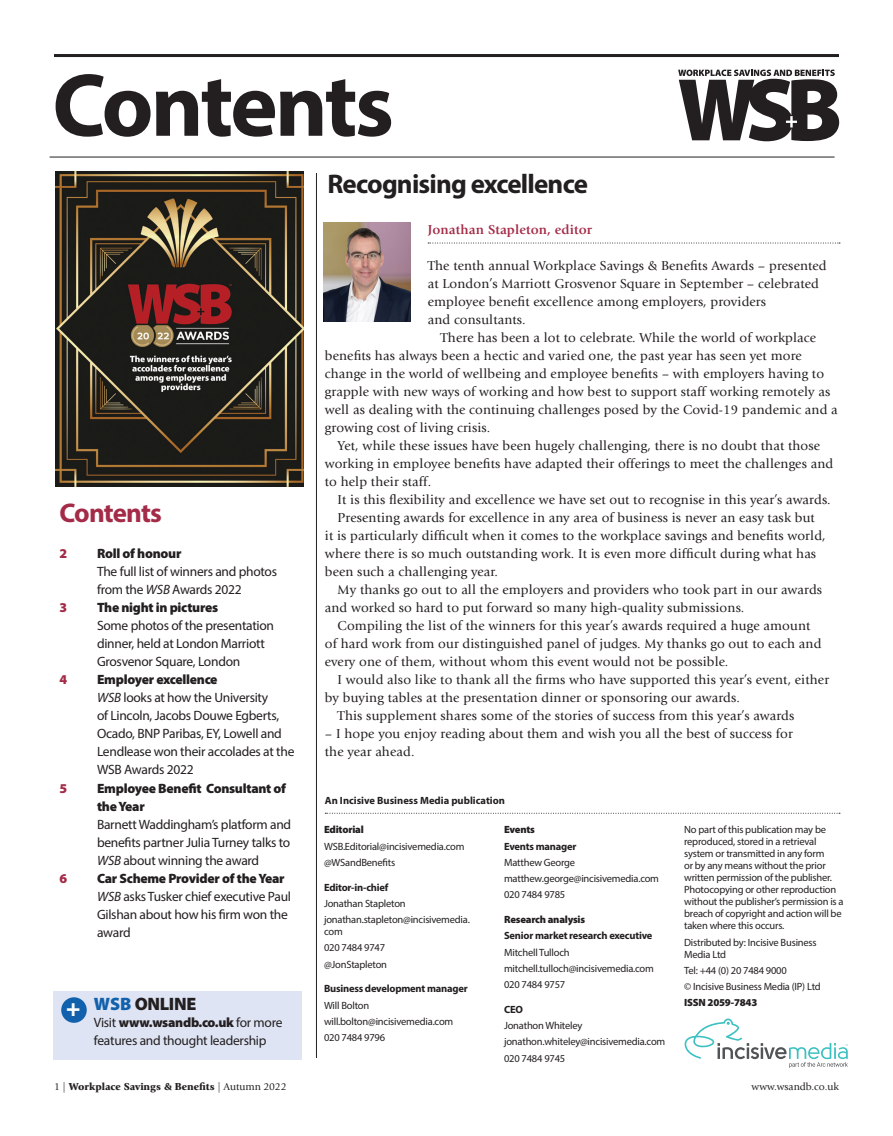
<style>
.page{position:relative;width:893px;height:1136px;background:#fff}
.page>*{position:absolute;margin:0;border:0;box-sizing:border-box;transform-origin:0 0}
.t1{font:700 90px "Myriad Pro";letter-spacing:-.035em;color:#231f20}
.t2{font:700 27px "Myriad Pro";letter-spacing:-.03em;color:#231f20}
.Advertorial_-_body_i{font:700 27px "Myriad Pro";letter-spacing:-.035em;color:#a42b48}
.t3{font:900 24px "Myriad Pro";color:#fff}
.t4{font:900 18px "Myriad Pro";letter-spacing:-.02em;color:#231f20}
.Advertorial_-_body_i-2{font:13.5px/18px "Giovanni Std";letter-spacing:.01em;color:#231f20}
.Advertorial_-_body_i-3{font:13.5px/18px "Myriad Pro";letter-spacing:-.02em;color:#231f20}
.Advertorial_-_body_b{font:13.5px/18px "Giovanni Std";letter-spacing:.01em;color:#231f20}
.Advertorial_-_body_i-4{font:900 13.5px/18px "Myriad Pro";letter-spacing:-.02em;color:#231f20}
.Advertorial_-_body{font:700 13.5px "Giovanni Std";letter-spacing:.01em;color:#a42b48}
.Advertorial_-_body_i-5{font:900 13.5px "Myriad Pro";color:#a42b48}
.Advertorial_-_body_i-6{font:10.5px/12px "Myriad Pro";letter-spacing:-.02em;color:#231f20}
.Advertorial_-_body_i-7{font:700 10.5px "Myriad Pro";letter-spacing:-.02em;color:#231f20}
.Advertorial_-_body_i-8{font:900 10.5px "Myriad Pro";letter-spacing:-.02em;color:#231f20}
.Subhead_myriad_black{font:900 10.5px "Giovanni Std";color:#231f20}
.Advertorial_-_body-2{font:700 10.5px "Myriad Pro";color:#231f20}
.t5{font:10.5px "Giovanni Std";color:#231f20}
.s1{font-style:italic}
.s2{color:#1161ac}
.s3{font-weight:900}
.s4{font-weight:400}
</style>
<div class="page">
<svg style="left:428px;top:243px;width:412px;height:1px"></svg>
<svg style="left:325px;top:812px;width:515px;height:1px"></svg>
<hr style="left:50px;top:157px;width:785px;height:1px;background:#231f20">
<hr style="left:316px;top:173px;width:1px;height:884px;background:#231f20">
<hr style="left:54px;top:54px;width:785px;height:3px;background:#231f20">
<svg style="left:678px;top:70px;width:161px;height:71px"></svg>
<img style="left:55px;top:171px;width:248px;height:315px">
<img style="left:323px;top:222px;width:88px;height:99px">
<svg style="left:685px;top:1018px;width:163px;height:49px"></svg>
<div style="left:53px;top:990px;width:249px;height:69px;background:#dee4f3"></div>
<div style="left:61px;top:997px;width:26px;height:25px;background:#1161ac;border-radius:50%"></div>
<p class="t1" style="left:52px;top:47px;width:343px">Contents</p>
<p class="Advertorial_-_body_i" style="left:60px;top:495px;width:104px">Contents</p>
<p class="Advertorial_-_body_i-5" style="left:60px;top:544px;width:9px">2</p>
<p class="Advertorial_-_body_i-4" style="left:97px;top:544px;width:86px">Roll of honour</p>
<p class="Advertorial_-_body_i-3" style="left:97px;top:562px;width:182px">The full list of winners and photos from the <span class="s1">WSB</span> Awards 2022</p>
<p class="Advertorial_-_body_i-5" style="left:60px;top:598px;width:9px">3</p>
<p class="Advertorial_-_body_i-4" style="left:97px;top:598px;width:123px">The night in pictures</p>
<p class="Advertorial_-_body_i-3" style="left:97px;top:616px;width:179px">Some photos of the presentation dinner, held at London Marriott<br>Grosvenor Square, London</p>
<p class="Advertorial_-_body_i-5" style="left:60px;top:670px;width:9px">4</p>
<p class="Advertorial_-_body_i-4" style="left:97px;top:670px;width:122px">Employer excellence</p>
<p class="Advertorial_-_body_i-3" style="left:97px;top:688px;width:199px"><span class="s1">WSB</span> looks at how the University<br>of Lincoln, Jacobs Douwe Egberts,<br>Ocado, BNP Paribas, EY, Lowell and<br>Lendlease won their accolades at the<br>WSB Awards 2022</p>
<p class="Advertorial_-_body_i-5" style="left:60px;top:778px;width:9px">5</p>
<p class="Advertorial_-_body_i-4" style="left:97px;top:778px;width:191px">Employee Benefit Consultant of the Year</p>
<p class="Advertorial_-_body_i-3" style="left:97px;top:814px;width:196px;text-align:justify">Barnett Waddingham’s platform and benefits partner Julia Turney talks to <span class="s1">WSB</span> about winning the award</p>
<p class="Advertorial_-_body_i-5" style="left:60px;top:868px;width:9px">6</p>
<p class="Advertorial_-_body_i-4" style="left:97px;top:868px;width:189px">Car Scheme Provider of the Year</p>
<p class="Advertorial_-_body_i-3" style="left:97px;top:886px;width:195px"><span class="s1">WSB</span> asks Tusker chief executive Paul<br>Gilshan about how his firm won the award</p>
<p class="t3" style="left:66px;top:991px;width:16px">+</p>
<p class="t4" style="left:94px;top:992px;width:104px"><span class="s2">WSB</span> ONLINE</p>
<p class="Advertorial_-_body_i-3" style="left:94px;top:1012px;width:190px">Visit <span class="s3">www.wsandb.co.uk</span> for more features and thought leadership</p>
<p class="t2" style="left:327px;top:166px;width:262px">Recognising excellence</p>
<p class="Advertorial_-_body" style="left:428px;top:222px;width:166px">Jonathan Stapleton, editor</p>
<p class="Advertorial_-_body_b" style="left:428px;top:257px;width:400px">The tenth annual Workplace Savings &amp; Benefits Awards – presented at London’s Marriott Grosvenor Square in September – celebrated employee benefit excellence among employers, providers<br>and consultants.</p>
<p class="Advertorial_-_body_i-2" style="left:325px;top:329px;width:514px;text-indent:116px">There has been a lot to celebrate. While the world of workplace benefits has always been a hectic and varied one, the past year has seen yet more change in the world of wellbeing and employee benefits – with employers having to grapple with new ways of working and how best to support staff working remotely as well as dealing with the continuing challenges posed by the Covid-19 pandemic and a growing cost of living crisis.</p>
<p class="Advertorial_-_body_i-2" style="left:325px;top:437px;width:510px;text-indent:13px">Yet, while these issues have been hugely challenging, there is no doubt that those working in employee benefits have adapted their offerings to meet the challenges and to help their staff.</p>
<p class="Advertorial_-_body_i-2" style="left:338px;top:491px;width:494px">It is this flexibility and excellence we have set out to recognise in this year’s awards.</p>
<p class="Advertorial_-_body_i-2" style="left:325px;top:509px;width:502px;text-indent:13px">Presenting awards for excellence in any area of business is never an easy task but it is particularly difficult when it comes to the workplace savings and benefits world, where there is so much outstanding work. It is even more difficult during what has been such a challenging year.</p>
<p class="Advertorial_-_body_i-2" style="left:325px;top:581px;width:499px;text-indent:13px">My thanks go out to all the employers and providers who took part in our awards and worked so hard to put forward so many high-quality submissions.</p>
<p class="Advertorial_-_body_i-2" style="left:325px;top:617px;width:498px;text-indent:13px">Compiling the list of the winners for this year’s awards required a huge amount of hard work from our distinguished panel of judges. My thanks go out to each and every one of them, without whom this event would not be possible.</p>
<p class="Advertorial_-_body_i-2" style="left:325px;top:671px;width:506px;text-indent:13px">I would also like to thank all the firms who have supported this year’s event, either by buying tables at the presentation dinner or sponsoring our awards.</p>
<p class="Advertorial_-_body_i-2" style="left:338px;top:707px;width:458px">This supplement shares some of the stories of success from this year’s awards</p>
<p class="Advertorial_-_body_i-2" style="left:325px;top:725px;width:469px">– I hope you enjoy reading about them and wish you all the best of success for the year ahead.</p>
<p class="Advertorial_-_body-2" style="left:325px;top:793px;width:182px">An Incisive Business Media publication</p>
<p class="Advertorial_-_body_i-8" style="left:324px;top:822px;width:41px">Editorial</p>
<p class="Advertorial_-_body_i-6" style="left:324px;top:839px;width:142px">WSB.Editorial@incisivemedia.com</p>
<p class="Advertorial_-_body_i-6" style="left:324px;top:856px;width:73px">@WSandBenefits</p>
<p class="Advertorial_-_body_i-7" style="left:324px;top:880px;width:66px">Editor-in-chief</p>
<p class="Advertorial_-_body_i-6" style="left:324px;top:897px;width:83px">Jonathan Stapleton</p>
<p class="Advertorial_-_body_i-6" style="left:324px;top:913px;width:147px">jonathan.stapleton@incisivemedia. com</p>
<p class="Advertorial_-_body_i-6" style="left:324px;top:941px;width:63px">020 7484 9747</p>
<p class="Advertorial_-_body_i-6" style="left:324px;top:957px;width:65px">@JonStapleton</p>
<p class="Advertorial_-_body_i-7" style="left:324px;top:981px;width:145px">Business development manager</p>
<p class="Advertorial_-_body_i-6" style="left:324px;top:998px;width:47px">Will Bolton</p>
<p class="Advertorial_-_body_i-6" style="left:324px;top:1015px;width:131px">will.bolton@incisivemedia.com</p>
<p class="Advertorial_-_body_i-6" style="left:324px;top:1031px;width:63px">020 7484 9796</p>
<p class="Advertorial_-_body_i-8" style="left:504px;top:822px;width:32px">Events</p>
<p class="Advertorial_-_body_i-7" style="left:504px;top:839px;width:74px">Events manager</p>
<p class="Advertorial_-_body_i-6" style="left:504px;top:856px;width:73px">Matthew George</p>
<p class="Advertorial_-_body_i-6" style="left:504px;top:872px;width:156px">matthew.george@incisivemedia.com</p>
<p class="Advertorial_-_body_i-6" style="left:504px;top:888px;width:63px">020 7484 9785</p>
<p class="Advertorial_-_body_i-8" style="left:504px;top:912px;width:83px">Research analysis</p>
<p class="Advertorial_-_body_i-7" style="left:504px;top:928px;width:150px">Senior market research executive</p>
<p class="Advertorial_-_body_i-6" style="left:504px;top:945px;width:67px">Mitchell Tulloch</p>
<p class="Advertorial_-_body_i-6" style="left:504px;top:962px;width:151px">mitchell.tulloch@incisivemedia.com</p>
<p class="Advertorial_-_body_i-6" style="left:504px;top:978px;width:63px">020 7484 9757</p>
<p class="Advertorial_-_body_i-7" style="left:504px;top:1002px;width:20px">CEO</p>
<p class="Advertorial_-_body_i-6" style="left:504px;top:1019px;width:80px">Jonathon Whiteley</p>
<p class="Advertorial_-_body_i-6" style="left:504px;top:1035px;width:163px">jonathon.whiteley@incisivemedia.com</p>
<p class="Advertorial_-_body_i-6" style="left:504px;top:1051px;width:63px">020 7484 9745</p>
<p class="Advertorial_-_body_i-6" style="left:684px;top:823px;width:161px">No part of this publication may be reproduced, stored in a retrieval system or transmitted in any form<br>or by any means without the prior written permission of the publisher.<br>Photocopying or other reproduction without the publisher’s permission is a breach of copyright and action will be taken where this occurs.</p>
<p class="Advertorial_-_body_i-6" style="left:684px;top:935px;width:134px">Distributed by: Incisive Business<br>Media Ltd</p>
<p class="Advertorial_-_body_i-6" style="left:684px;top:964px;width:104px">Tel: +44 (0) 20 7484 9000</p>
<p class="Advertorial_-_body_i-6" style="left:684px;top:980px;width:138px">© Incisive Business Media (IP) Ltd</p>
<p class="Advertorial_-_body_i-8" style="left:684px;top:995px;width:75px">ISSN 2059-7843</p>
<p class="Subhead_myriad_black" style="left:54px;top:1079px;width:234px"><span class="s4">1 |</span> Workplace Savings &amp; Benefits <span class="s4">| Autumn 2022</span></p>
<p class="t5" style="left:752px;top:1080px;width:89px">www.wsandb.co.uk</p>
</div>
